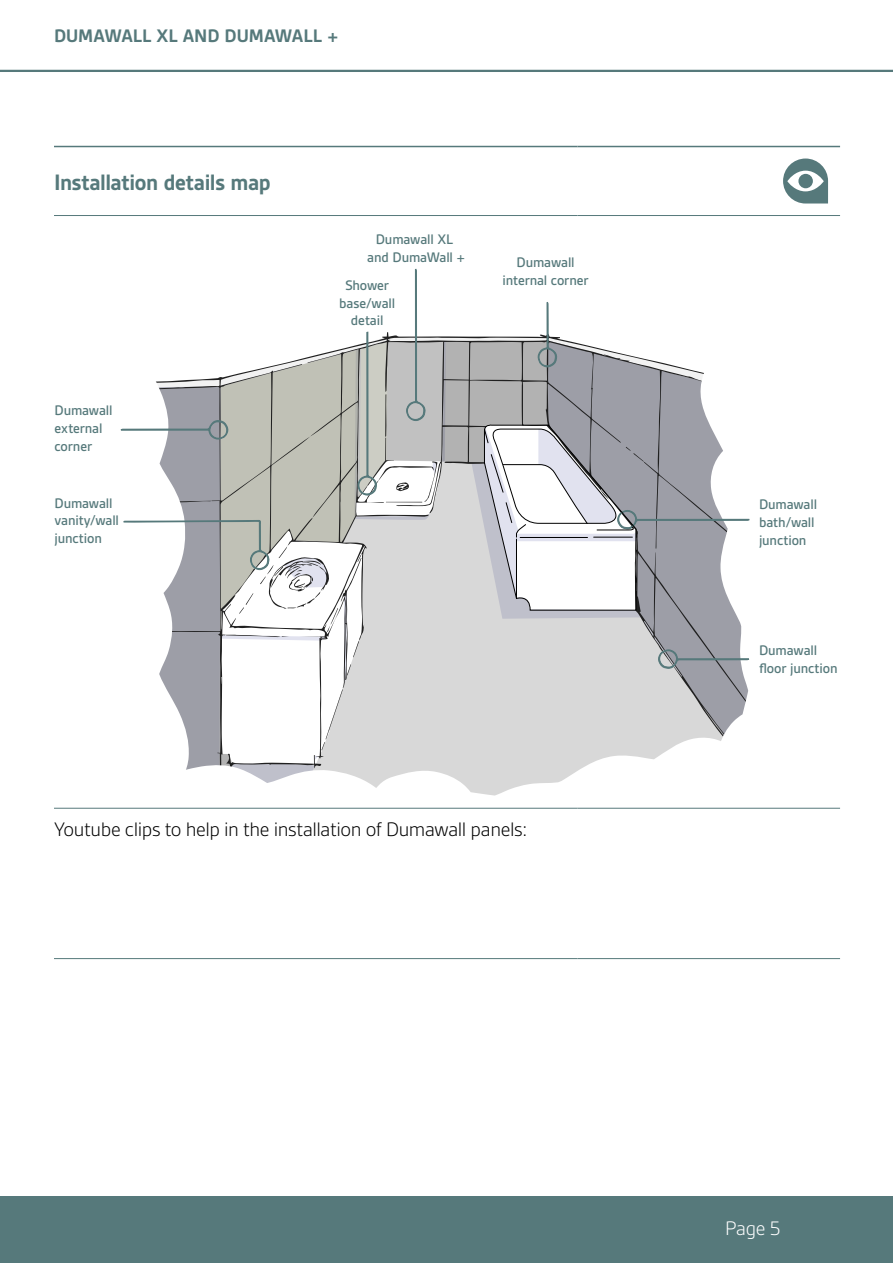
<style>
.page{position:relative;width:893px;height:1263px;background:#fff}
.page>*{position:absolute;margin:0;border:0;box-sizing:border-box;transform-origin:0 0}
.t1{font:700 24px "Gesta";letter-spacing:-.015em;color:#56797b}
.t2{font:300 21px "Gesta";letter-spacing:-.02em;color:#000}
.t3{font:300 21px "Gesta";color:#fff}
.t4{font:700 19.5px "Gesta";color:#56797b}
.t5{font:500 14.85px/17.9px "Gesta";letter-spacing:-.01em;color:#56797b}
</style>
<div class="page">
<div style="left:0;top:1197px;width:893px;height:66px;background:#56797b"></div>
<hr style="left:54px;top:808px;width:524px;height:1px;background:#56797b">
<hr style="left:578px;top:808px;width:262px;height:1px;background:#56797b">
<hr style="left:54px;top:958px;width:524px;height:1px;background:#56797b">
<hr style="left:578px;top:958px;width:262px;height:1px;background:#56797b">
<hr style="left:54px;top:215px;width:524px;height:1px;background:#56797b">
<hr style="left:578px;top:215px;width:262px;height:1px;background:#56797b">
<hr style="left:54px;top:146px;width:524px;height:1px;background:#56797b">
<hr style="left:578px;top:146px;width:262px;height:1px;background:#56797b">
<svg style="left:783px;top:158px;width:45px;height:45px"></svg>
<svg style="left:120px;top:268px;width:630px;height:528px"></svg>
<hr style="left:0;top:70px;width:893px;height:2px;background:#56797b">
<h3 class="t4" style="left:54px;top:25px;width:286px">DUMAWALL XL AND DUMAWALL +</h3>
<h1 class="t1" style="left:54px;top:168px;width:218px">Installation details map</h1>
<p class="t5" style="left:54px;top:401px;width:60px">Dumawall external corner</p>
<p class="t5" style="left:54px;top:494px;width:66px">Dumawall vanity/wall junction</p>
<p class="t5" style="left:367px;top:230px;width:99px;text-align:center">Dumawall XL and DumaWall +</p>
<p class="t5" style="left:339px;top:276px;width:57px;text-align:center">Shower base/wall detail</p>
<p class="t5" style="left:503px;top:253px;width:88px;text-align:center">Dumawall internal corner</p>
<h2 class="t2" style="left:54px;top:817px;width:475px">Youtube clips to help in the installation of Dumawall panels:</h2>
<p class="t5" style="left:759px;top:495px;width:60px">Dumawall bath/wall junction</p>
<p class="t5" style="left:759px;top:641px;width:80px">Dumawall floor junction</p>
<h2 class="t3" style="left:725px;top:1216px;width:57px">Page 5</h2>
</div>
